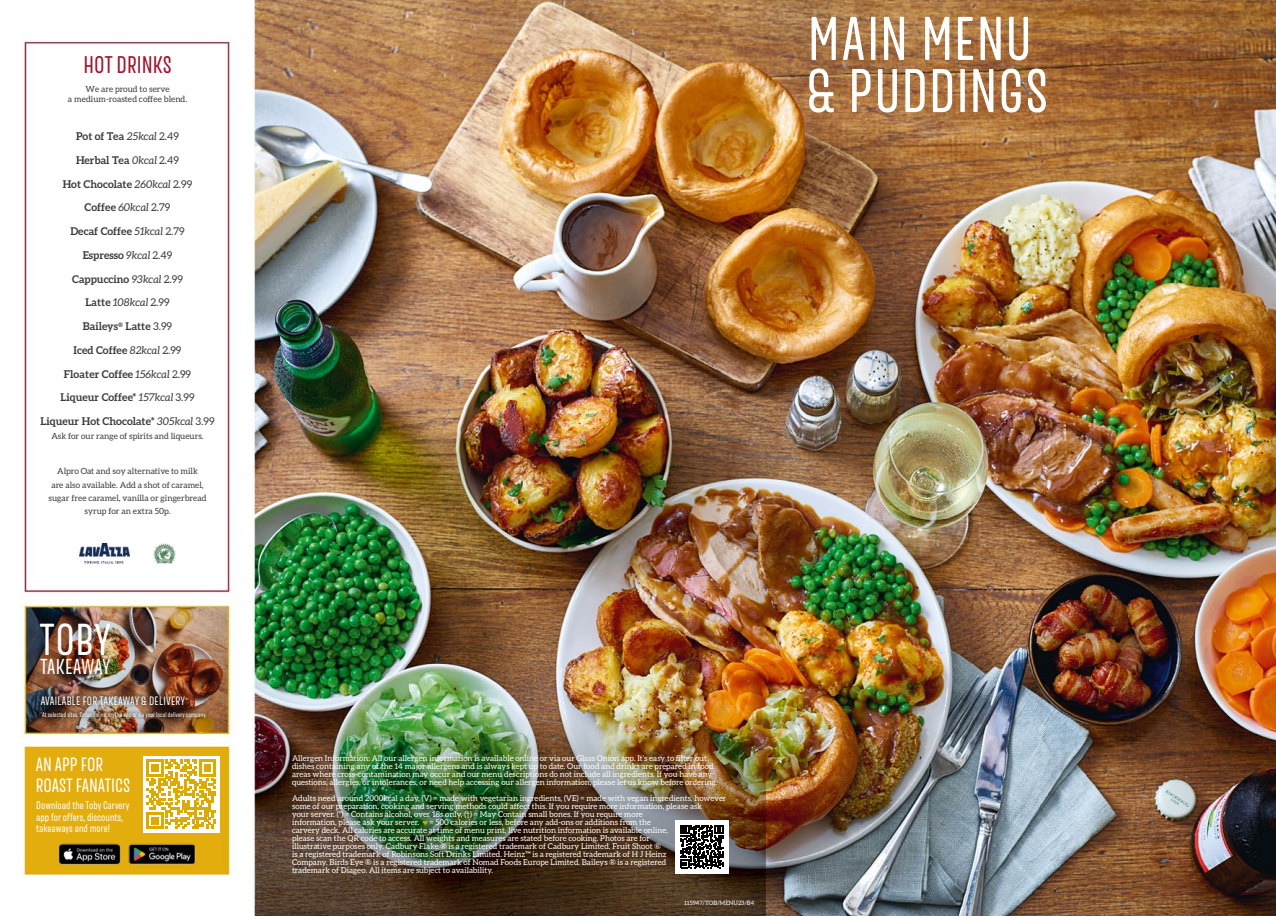
<style>
.page{position:relative;width:1276px;height:916px;background:#fff}
.page>*{position:absolute;margin:0;border:0;box-sizing:border-box;transform-origin:0 0}
.t1{font:60.8px/52.1px "Merlod Norme";letter-spacing:.01em;color:#fff}
.t2{font:44px "Merlod Norme";color:#fff}
.t3{font:23.8px "Merlod Norme";color:#a0162d}
.t4{font:21.3px "Merlod Norme";letter-spacing:-.005em;color:#fff}
.t5{font:18.9px/20.6px "Merlod Norme";color:#fff}
.t6{font:12px "Merlod Norme";letter-spacing:.02em;color:#fff}
.t7{font:11px/11.5px "Merlod Norme";color:#fff}
.t8{font:700 10.7px "Aleo";color:#3b3b3a}
.t9{font:italic 10.7px "Aleo";color:#3b3b3a}
.t10{font:8.5px/13.3px "Aleo";color:#3b3b3a;text-align:center}
.t11{font:8px/8px "Aleo";color:#fff}
.t12{font:6.9px "Merlod Norme";color:#fff}
.t13{font:6px "Aleo";color:#fff}
.s1{font-weight:400;font-style:italic}
.s2{font-weight:400}
.s3{font-weight:700;font-style:normal}
.s4{font-style:normal}
</style>
<div class="page">
<img style="left:21px;top:0;width:1255px;height:916px">
<img style="left:58px;top:841px;width:63px;height:25px">
<img style="left:127px;top:841px;width:70px;height:25px">
<img style="left:36px;top:691px;width:174px;height:30px">
<div style="left:143px;top:756px;width:76px;height:76px;background:#fff"></div>
<svg style="left:146px;top:759px;width:70px;height:70px"></svg>
<img style="left:79px;top:543px;width:51px;height:20px">
<img style="left:154px;top:543px;width:22px;height:20px">
<svg style="left:423px;top:821px;width:5px;height:4px"></svg>
<div style="left:675px;top:819px;width:54px;height:54px;background:#fff"></div>
<svg style="left:680px;top:825px;width:43px;height:43px"></svg>
<h3 class="t3" style="left:83px;top:50px;width:90px">HOT DRINKS</h3>
<p class="t10" style="left:68px;top:84px;width:121px;line-height:10.4px">We are proud to serve<br>a medium-roasted coffee blend.</p>
<h3 class="t8" style="left:76px;top:130px;width:104px">Pot of Tea <span class="s1">25kcal</span> <span class="s2">2.49</span></h3>
<h3 class="t8" style="left:76px;top:154px;width:104px">Herbal Tea <span class="s1">0kcal</span> <span class="s2">2.49</span></h3>
<h3 class="t8" style="left:63px;top:178px;width:131px">Hot Chocolate <span class="s1">260kcal</span> <span class="s2">2.99</span></h3>
<h3 class="t8" style="left:85px;top:201px;width:87px">Coffee <span class="s1">60kcal</span> <span class="s2">2.79</span></h3>
<h3 class="t8" style="left:70px;top:225px;width:116px">Decaf Coffee <span class="s1">51kcal</span> <span class="s2">2.79</span></h3>
<h3 class="t8" style="left:83px;top:249px;width:91px">Espresso <span class="s1">9kcal</span> <span class="s2">2.49</span></h3>
<h3 class="t8" style="left:72px;top:273px;width:112px">Cappuccino <span class="s1">93kcal</span> <span class="s2">2.99</span></h3>
<h3 class="t9" style="left:85px;top:296px;width:86px"><span class="s3">Latte</span> 108kcal <span class="s4">2.99</span></h3>
<h3 class="t8" style="left:83px;top:320px;width:91px">Baileys<sup>®</sup> Latte <span class="s2">3.99</span></h3>
<h3 class="t8" style="left:74px;top:344px;width:109px">Iced Coffee <span class="s1">82kcal</span> <span class="s2">2.99</span></h3>
<h3 class="t8" style="left:64px;top:368px;width:129px">Floater Coffee <span class="s1">156kcal</span> <span class="s2">2.99</span></h3>
<h3 class="t8" style="left:60px;top:391px;width:136px">Liqueur Coffee* <span class="s1">157kcal</span> <span class="s2">3.99</span></h3>
<h3 class="t8" style="left:40px;top:415px;width:176px">Liqueur Hot Chocolate* <span class="s1">305kcal</span> <span class="s2">3.99</span></h3>
<p class="t10" style="left:51px;top:429px;width:154px">Ask for our range of spirits and liqueurs.</p>
<p class="t10" style="left:49px;top:464px;width:159px">Alpro Oat and soy alternative to milk<br>are also available. Add a shot of caramel, sugar free caramel, vanilla or gingerbread syrup for an extra 50p.</p>
<h2 class="t2" style="left:39px;top:612px;width:73px">TOBY</h2>
<h3 class="t4" style="left:40px;top:653px;width:72px">TAKEAWAY</h3>
<h3 class="t6" style="left:41px;top:693px;width:149px">AVAILABLE FOR TAKEAWAY &amp; DELIVERY<sup>*</sup></h3>
<p class="t12" style="left:41px;top:709px;width:167px"><sup>*</sup>At selected sites. Order online, on the app or via your local delivery company.</p>
<h3 class="t5" style="left:36px;top:754px;width:96px">AN APP FOR<br>ROAST FANATICS</h3>
<h3 class="t7" style="left:36px;top:799px;width:94px">Download the Toby Carvery app for offers, discounts, takeaways and more!</h3>
<h1 class="t1" style="left:806px;top:11px;width:243px">MAIN MENU &amp; PUDDINGS</h1>
<p class="t11" style="left:292px;top:754px;width:427px">Allergen Information: All our allergen information is available online or via our Glass Onion app. It’s easy to filter out dishes containing any of the 14 major allergens and is always kept up to date. Our food and drinks are prepared in food areas where cross-contamination may occur and our menu descriptions do not include all ingredients. If you have any questions, allergies, or intolerances, or need help accessing our allergen information, please let us know before ordering.</p>
<p class="t11" style="left:292px;top:794px;width:436px">Adults need around 2000kcal a day. (V) = made with vegetarian ingredients, (VE) = made with vegan ingredients, however some of our preparation, cooking and serving methods could affect this. If you require more information, please ask<br>your server. (*) = Contains alcohol, over 18s only, (†) = May Contain small bones. If you require more<br>information, please ask your server.</p>
<p class="t11" style="left:292px;top:818px;width:378px;text-indent:137px">= 500 calories or less, before any add-ons or additions from the carvery deck. All calories are accurate at time of menu print, live nutrition information is available online, please scan the QR code to access. All weights and measures are stated before cooking. Photos are for illustrative purposes only. Cadbury Flake ® is a registered trademark of Cadbury Limited. Fruit Shoot ® is a registered trademark of Robinsons Soft Drinks Limited. Heinz™ is a registered trademark of H J Heinz Company. Birds Eye ® is a registered trademark of Nomad Foods Europe Limited. Baileys ® is a registered trademark of Diageo. All items are subject to availability.</p>
<p class="t13" style="left:684px;top:899px;width:72px">115947/TOB/MENU23/B4</p>
</div>
